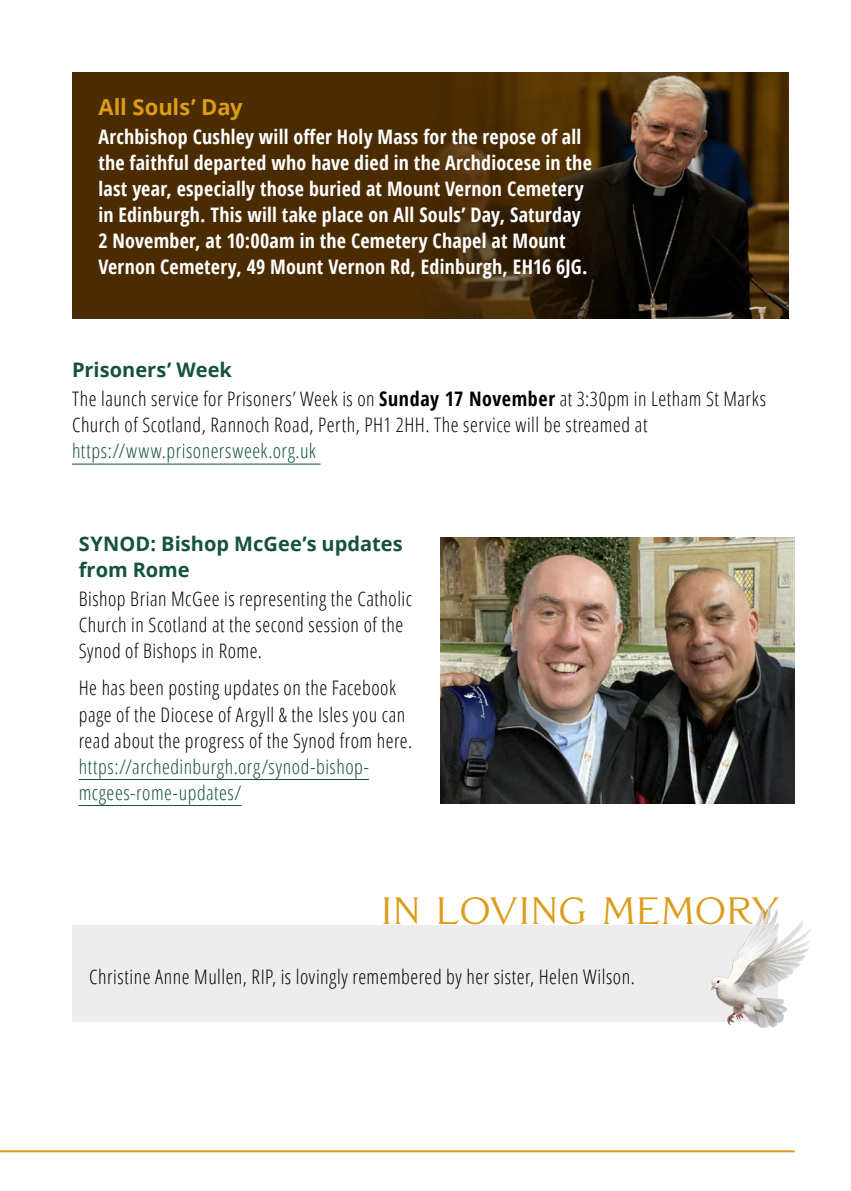
<style>
.page{position:relative;width:851px;height:1191px;background:#fff}
.page>*{position:absolute;margin:0;border:0;box-sizing:border-box;transform-origin:0 0}
.t1{font:300 38px "Grand Central";letter-spacing:.005em;color:#dc9c18}
.t2{font:700 22px "Open Sans";letter-spacing:-.005em;color:#dc9c18}
.t3{font:300 condensed 20px/26px "Open Sans";letter-spacing:.025em;color:#000}
.t4{font:700 condensed 20px/26px "Open Sans";letter-spacing:.01em;color:#fff}
.t5{font:300 condensed 20px/26px "Open Sans";letter-spacing:.025em;color:#14523b}
.t6{font:700 20px/26px "Open Sans";letter-spacing:.005em;color:#14523b}
.s1{font-weight:700;font-stretch:normal;color:#14523b}
.s2{font-weight:700}
</style>
<div class="page">
<div style="left:72px;top:72px;width:716px;height:246px;background:#4b2b02"></div>
<img style="left:430px;top:72px;width:358px;height:246px">
<hr style="left:72px;top:463px;width:248px;height:1px;background:#14523b">
<div style="left:72px;top:925px;width:705px;height:97px;background:#ededed"></div>
<img style="left:711px;top:906px;width:101px;height:122px">
<hr style="left:79px;top:779px;width:290px;height:1px;background:#14523b">
<hr style="left:79px;top:805px;width:162px;height:1px;background:#14523b">
<hr style="left:0;top:1150px;width:794px;height:2px;background:#dc9c18">
<img style="left:440px;top:537px;width:354px;height:267px">
<p class="t2" style="left:98px;top:91px;width:146px">All Souls’ Day</p>
<p class="t4" style="left:98px;top:123px;width:495px">Archbishop Cushley will offer Holy Mass for the repose of all the faithful departed who have died in the Archdiocese in the last year, especially those buried at Mount Vernon Cemetery in Edinburgh. This will take place on All Souls’ Day, Saturday 2 November, at 10:00am in the Cemetery Chapel at Mount Vernon Cemetery, 49 Mount Vernon Rd, Edinburgh, EH16 6JG.</p>
<p class="t3" style="left:72px;top:355px;width:695px;line-height:28.8px"><span class="s1">Prisoners’ Week<br></span>The launch service for Prisoners’ Week is on <span class="s2">Sunday 17 November</span> at 3:30pm in Letham St Marks</p>
<p class="t3" style="left:72px;top:411px;width:576px">Church of Scotland, Rannoch Road, Perth, PH1 2HH. The service will be streamed at</p>
<p class="t5" style="left:72px;top:437px;width:245px">https://www.prisonersweek.org.uk</p>
<p class="t6" style="left:79px;top:530px;width:325px">SYNOD: Bishop McGee’s updates from Rome</p>
<p class="t3" style="left:79px;top:585px;width:335px">Bishop Brian McGee is representing the Catholic<br>Church in Scotland at the second session of the<br>Synod of Bishops in Rome.</p>
<p class="t3" style="left:79px;top:674px;width:335px">He has been posting updates on the Facebook page of the Diocese of Argyll &amp; the Isles you can read about the progress of the Synod from here.</p>
<p class="t5" style="left:79px;top:752px;width:292px">https://archedinburgh.org/synod-bishop&shy;mcgees-rome-updates/</p>
<h1 class="t1" style="left:381px;top:887px;width:399px">IN LOVING MEMORY</h1>
<p class="t3" style="left:89px;top:963px;width:547px">Christine Anne Mullen, RIP, is lovingly remembered by her sister, Helen Wilson.</p>
</div>
